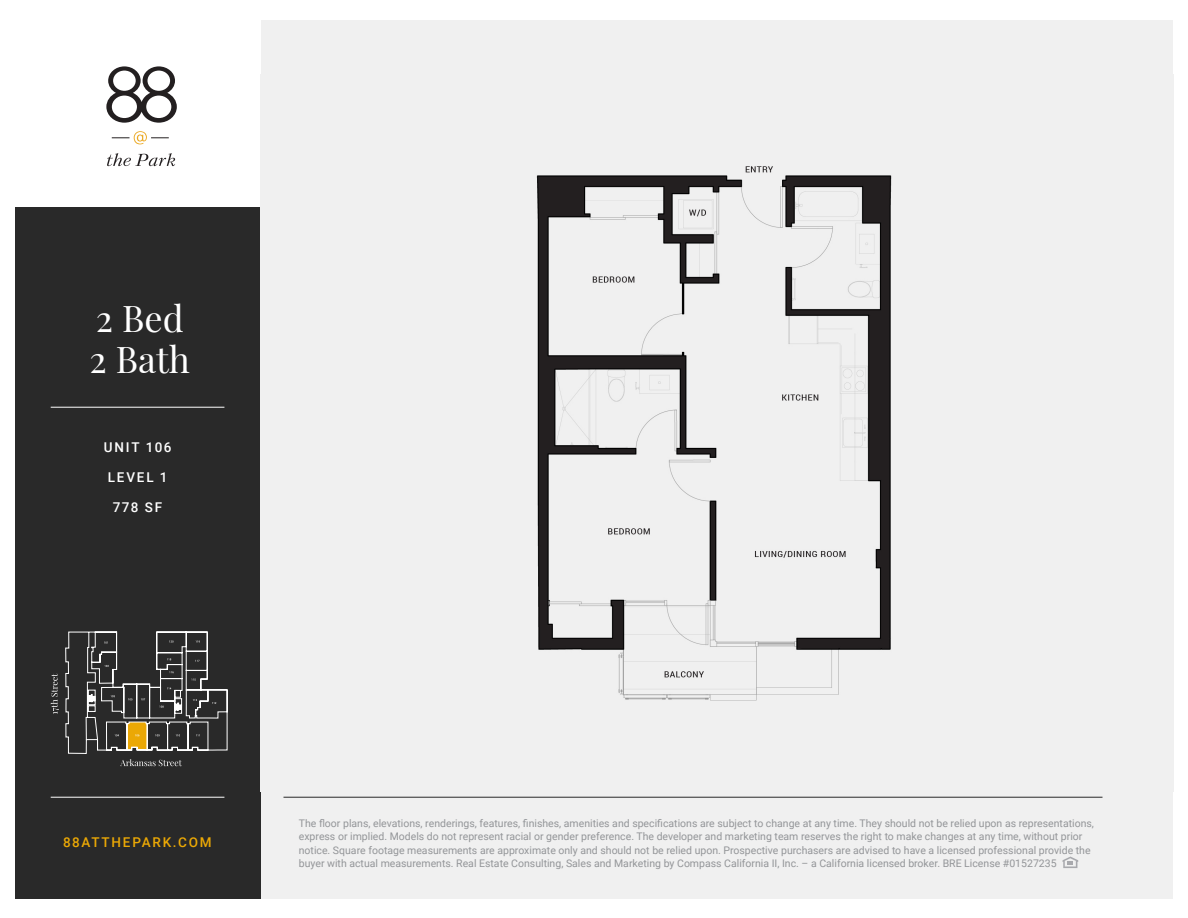
<style>
.page{position:relative;width:1188px;height:918px;background:#fff}
.page>*{position:absolute;margin:0;border:0;box-sizing:border-box;transform-origin:0 0}
.t1{font:36px/40.5px "Playfair Display";color:#fff}
.t2{font:500 13.5px "Roboto";letter-spacing:.135em;color:#fff}
.t3{font:500 13.5px "Roboto";letter-spacing:.135em;color:#eba805}
.t4{font:10.5px/13.5px "Roboto";color:#939598}
</style>
<div class="page">
<div style="left:260px;top:20px;width:913px;height:878px;background:#f0f0f0"></div>
<div style="left:15px;top:207px;width:245px;height:691px;background:#292929"></div>
<hr style="left:51px;top:797px;width:173px;height:1px;background:#fff">
<hr style="left:284px;top:797px;width:818px;height:1px;background:#292929">
<svg style="left:1063px;top:857px;width:15px;height:11px"></svg>
<hr style="left:51px;top:407px;width:173px;height:1px;background:#fff">
<svg style="left:106px;top:66px;width:71px;height:57px"></svg>
<svg style="left:112px;top:131px;width:57px;height:13px"></svg>
<svg style="left:107px;top:153px;width:68px;height:13px"></svg>
<img style="left:536px;top:166px;width:356px;height:535px">
<svg style="left:65px;top:631px;width:163px;height:135px"></svg>
<svg style="left:51px;top:674px;width:8px;height:40px"></svg>
<p class="t1" style="left:90px;top:296px;width:102px">2 Bed<br>2 Bath</p>
<p class="t2" style="left:104px;top:437px;width:69px">UNIT 106</p>
<p class="t2" style="left:108px;top:467px;width:61px">LEVEL 1</p>
<p class="t2" style="left:113px;top:497px;width:51px">778 SF</p>
<p class="t3" style="left:63px;top:833px;width:150px">88ATTHEPARK.COM</p>
<p class="t4" style="left:299px;top:816px;width:797px">The floor plans, elevations, renderings, features, finishes, amenities and specifications are subject to change at any time. They should not be relied upon as representations, express or implied. Models do not represent racial or gender preference. The developer and marketing team reserves the right to make changes at any time, without prior notice. Square footage measurements are approximate only and should not be relied upon. Prospective purchasers are advised to have a licensed professional provide the buyer with actual measurements. Real Estate Consulting, Sales and Marketing by Compass California II, Inc. – a California licensed broker. BRE License #01527235</p>
</div>
